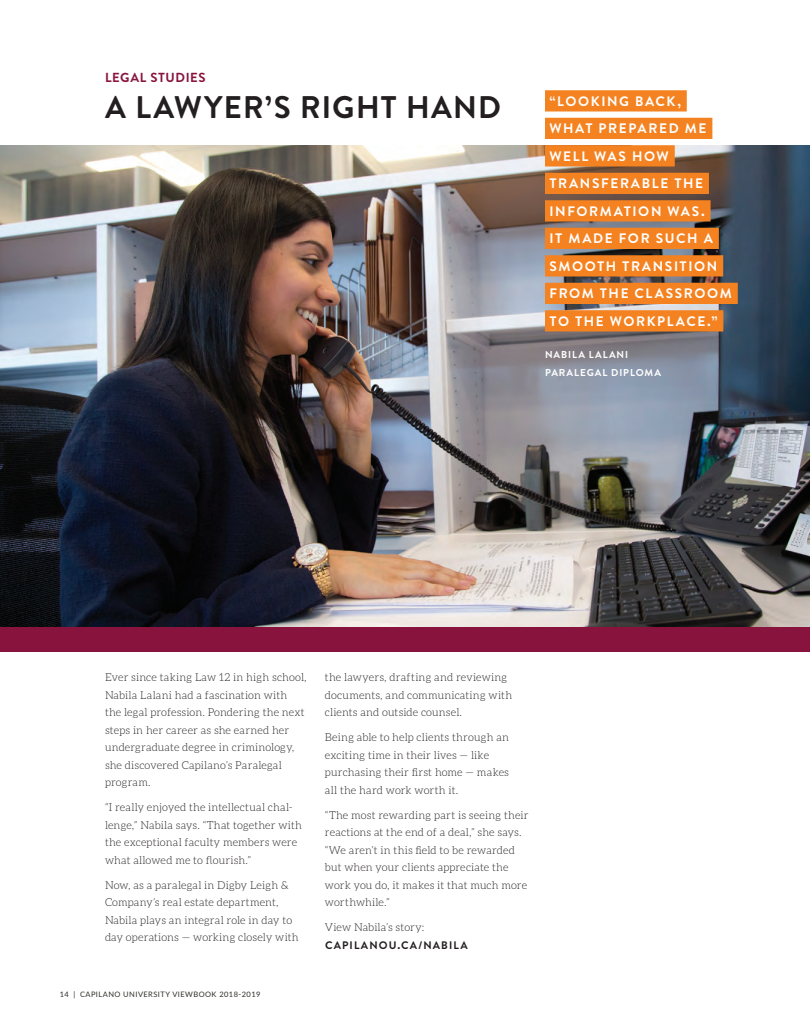
<style>
.page{position:relative;width:810px;height:1035px;background:#fff}
.page>*{position:absolute;margin:0;border:0;box-sizing:border-box;transform-origin:0 0}
.t1{font:700 31.25px "Brandon Text";letter-spacing:.035em;color:#231f20}
.t2{font:700 13.75px/27.5px "Brandon Text";letter-spacing:.115em;color:#fff}
.t3{font:700 13.12px "Brandon Text";letter-spacing:.045em;color:#88133d}
.t4{font:300 11px/17.5px "Aleo";letter-spacing:.015em;color:#231f20}
.t5{font:700 11px "Brandon Text";letter-spacing:.1em;color:#231f20}
.t6{font:700 10px/17.5px "Brandon Text";letter-spacing:.095em;color:#fff}
.t7{font:7.5px "Lato";letter-spacing:.06em;color:#2f2e29}
</style>
<div class="page">
<img style="left:0;top:145px;width:810px;height:482px">
<div style="left:545px;top:90px;width:142px;height:22px;background:#f58220"></div>
<div style="left:545px;top:118px;width:167px;height:21px;background:#f58220"></div>
<div style="left:545px;top:145px;width:130px;height:22px;background:#f58220"></div>
<div style="left:545px;top:173px;width:164px;height:21px;background:#f58220"></div>
<div style="left:545px;top:200px;width:166px;height:22px;background:#f58220"></div>
<div style="left:545px;top:228px;width:174px;height:21px;background:#f58220"></div>
<div style="left:545px;top:255px;width:178px;height:22px;background:#f58220"></div>
<div style="left:545px;top:283px;width:193px;height:21px;background:#f58220"></div>
<div style="left:545px;top:310px;width:178px;height:22px;background:#f58220"></div>
<div style="left:0;top:627px;width:810px;height:24px;background:#88133d"></div>
<p class="t3" style="left:105px;top:68px;width:102px">LEGAL STUDIES</p>
<h1 class="t1" style="left:105px;top:86px;width:397px">A LAWYER’S RIGHT HAND</h1>
<p class="t2" style="left:549px;top:87px;width:184px">“LOOKING BACK,<br>WHAT PREPARED ME<br>WELL WAS HOW<br>TRANSFERABLE THE<br>INFORMATION WAS.<br>IT MADE FOR SUCH A<br>SMOOTH TRANSITION<br>FROM THE CLASSROOM<br>TO THE WORKPLACE.”</p>
<p class="t6" style="left:545px;top:346px;width:118px">NABILA LALANI<br>PARALEGAL DIPLOMA</p>
<p class="t4" style="left:105px;top:669px;width:203px">Ever since taking Law 12 in high school, Nabila Lalani had a fascination with<br>the legal profession. Pondering the next steps in her career as she earned her undergraduate degree in criminology, she discovered Capilano’s Paralegal program.</p>
<p class="t4" style="left:105px;top:799px;width:199px">“I really enjoyed the intellectual chal&shy;lenge,” Nabila says. “That together with the exceptional faculty members were what allowed me to flourish.”</p>
<p class="t4" style="left:105px;top:876px;width:195px">Now, as a paralegal in Digby Leigh &amp; Company’s real estate department, Nabila plays an integral role in day to day operations — working closely with</p>
<p class="t7" style="left:60px;top:989px;width:202px">14 | CAPILANO UNIVERSITY VIEWBOOK 2018-2019</p>
<p class="t4" style="left:325px;top:669px;width:189px">the lawyers, drafting and reviewing documents, and communicating with clients and outside counsel.</p>
<p class="t4" style="left:325px;top:729px;width:186px">Being able to help clients through an exciting time in their lives — like purchasing their first home — makes all the hard work worth it.</p>
<p class="t4" style="left:325px;top:806px;width:205px">“The most rewarding part is seeing their reactions at the end of a deal,” she says. “We aren’t in this field to be rewarded but when your clients appreciate the work you do, it makes it that much more worthwhile.”</p>
<p class="t4" style="left:325px;top:919px;width:101px">View Nabila’s story:</p>
<p class="t5" style="left:325px;top:937px;width:144px">CAPILANOU.CA/NABILA</p>
</div>
